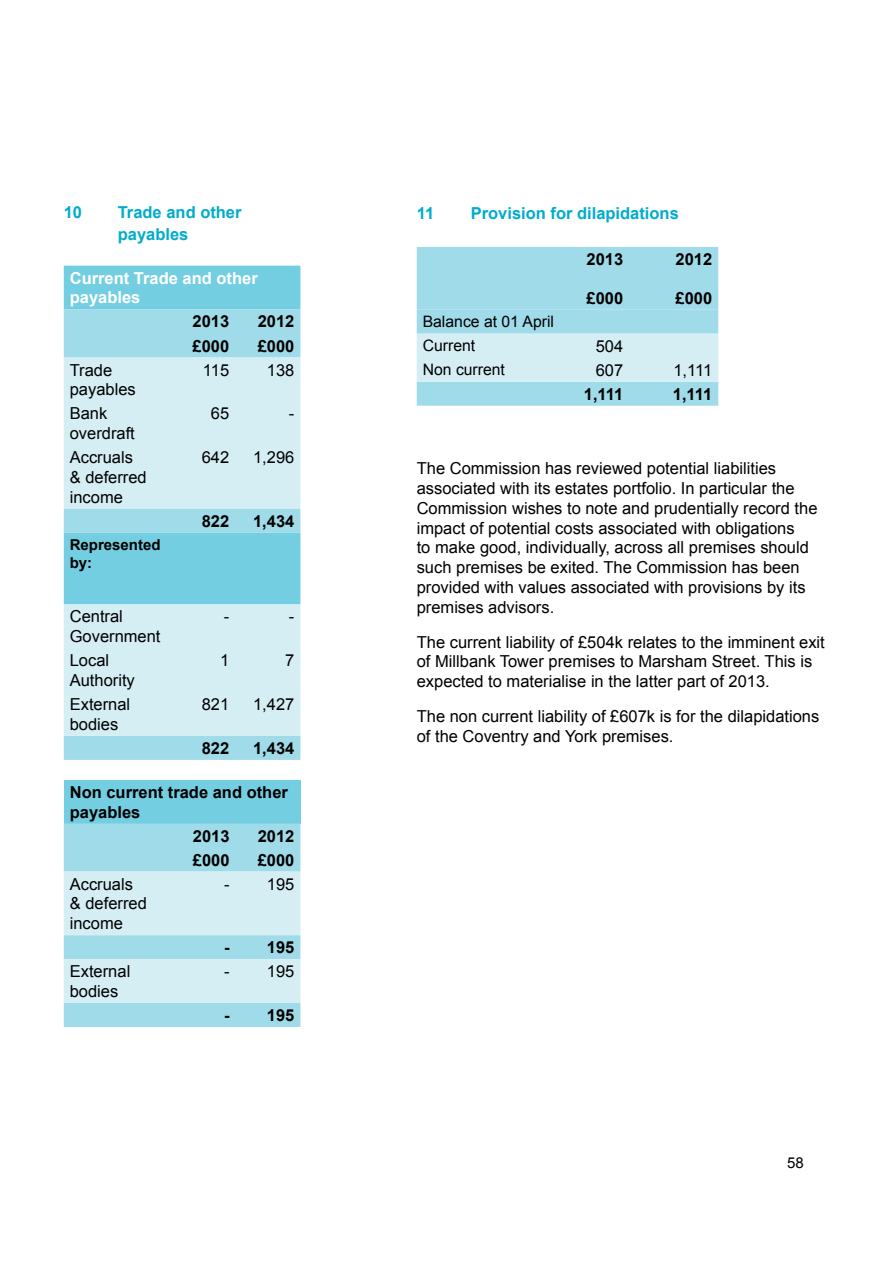
<style>
.page{position:relative;width:893px;height:1263px;background:#fff}
.page>*{position:absolute;margin:0;border:0;box-sizing:border-box;transform-origin:0 0}
.t1{font:16.5px/19.8px "Arial";color:#000}
.t2{font:700 16.5px/19.8px "Arial";color:#000}
.t3{font:700 16.5px/21.6px "Arial";color:#00accd}
.t4{font:700 16.5px/19.8px "Arial";color:#fff}
.t5{font:15.75px/24px "Arial";color:#000}
.t6{font:700 15px/18px "Arial";color:#000}
.t7{font:15px "Arial";color:#000}
</style>
<div class="page">
<svg style="left:417px;top:247px;width:301px;height:159px;background:#b0e0ec"></svg>
<div style="left:64px;top:266px;width:236px;height:43px;background:#74cee2"></div>
<div style="left:64px;top:309px;width:236px;height:451px;background:#a0dbe9"></div>
<svg style="left:64px;top:357px;width:236px;height:379px;background:#c1e7f0"></svg>
<div style="left:64px;top:509px;width:236px;height:24px;background:#a0dbe9"></div>
<div style="left:64px;top:780px;width:236px;height:43px;background:#74cee2"></div>
<div style="left:64px;top:823px;width:236px;height:204px;background:#a0dbe9"></div>
<svg style="left:64px;top:871px;width:236px;height:132px;background:#cbeaf2"></svg>
<p class="t3" style="left:64px;top:202px;width:20px">10</p>
<p class="t3" style="left:118px;top:202px;width:125px">Trade and other payables</p>
<p class="t4" style="left:70px;top:268px;width:189px">Current Trade and other payables</p>
<p class="t2" style="left:193px;top:312px;width:38px">2013</p>
<p class="t2" style="left:258px;top:312px;width:38px">2012</p>
<p class="t2" style="left:193px;top:336px;width:38px">£000</p>
<p class="t2" style="left:258px;top:336px;width:38px">£000</p>
<p class="t1" style="left:70px;top:360px;width:68px">Trade payables</p>
<p class="t1" style="left:203px;top:360px;width:28px">115</p>
<p class="t1" style="left:267px;top:360px;width:29px">138</p>
<p class="t1" style="left:70px;top:404px;width:67px">Bank overdraft</p>
<p class="t1" style="left:211px;top:404px;width:20px">65</p>
<p class="t1" style="left:289px;top:404px;width:7px">-</p>
<p class="t1" style="left:70px;top:448px;width:79px">Accruals &amp; deferred income</p>
<p class="t1" style="left:202px;top:448px;width:29px">642</p>
<p class="t1" style="left:253px;top:448px;width:43px">1,296</p>
<p class="t2" style="left:202px;top:511px;width:29px">822</p>
<p class="t2" style="left:253px;top:511px;width:43px">1,434</p>
<p class="t6" style="left:70px;top:536px;width:92px">Represented by:</p>
<p class="t1" style="left:70px;top:607px;width:92px">Central<br>Government</p>
<p class="t1" style="left:224px;top:607px;width:7px">-</p>
<p class="t1" style="left:289px;top:607px;width:7px">-</p>
<p class="t1" style="left:70px;top:651px;width:67px">Local<br>Authority</p>
<p class="t1" style="left:220px;top:651px;width:11px">1</p>
<p class="t1" style="left:285px;top:651px;width:11px">7</p>
<p class="t1" style="left:70px;top:694px;width:62px">External bodies</p>
<p class="t1" style="left:202px;top:694px;width:29px">821</p>
<p class="t1" style="left:253px;top:694px;width:43px">1,427</p>
<p class="t2" style="left:202px;top:739px;width:29px">822</p>
<p class="t2" style="left:253px;top:739px;width:43px">1,434</p>
<p class="t2" style="left:70px;top:782px;width:220px">Non current trade and other payables</p>
<p class="t2" style="left:193px;top:826px;width:38px">2013</p>
<p class="t2" style="left:258px;top:826px;width:38px">2012</p>
<p class="t2" style="left:193px;top:850px;width:38px">£000</p>
<p class="t2" style="left:258px;top:850px;width:38px">£000</p>
<p class="t1" style="left:70px;top:874px;width:79px">Accruals &amp; deferred income</p>
<p class="t1" style="left:224px;top:874px;width:72px">- 195</p>
<p class="t2" style="left:224px;top:938px;width:72px">- 195</p>
<p class="t1" style="left:70px;top:962px;width:62px">External bodies</p>
<p class="t1" style="left:224px;top:962px;width:72px">- 195</p>
<p class="t2" style="left:224px;top:1006px;width:72px">- 195</p>
<p class="t3" style="left:417px;top:203px;width:19px">11</p>
<p class="t3" style="left:471px;top:203px;width:210px">Provision for dilapidations</p>
<p class="t2" style="left:587px;top:250px;width:38px">2013</p>
<p class="t2" style="left:676px;top:250px;width:38px">2012</p>
<p class="t2" style="left:587px;top:288px;width:38px">£000</p>
<p class="t2" style="left:676px;top:288px;width:38px">£000</p>
<p class="t5" style="left:423px;top:310px;width:133px">Balance at 01 April<br>Current</p>
<p class="t1" style="left:596px;top:336px;width:29px">504</p>
<p class="t5" style="left:423px;top:358px;width:84px">Non current</p>
<p class="t1" style="left:596px;top:360px;width:29px">607</p>
<p class="t1" style="left:673px;top:360px;width:40px">1,111</p>
<p class="t2" style="left:584px;top:384px;width:41px">1,111</p>
<p class="t2" style="left:673px;top:384px;width:41px">1,111</p>
<p class="t1" style="left:417px;top:459px;width:402px">The Commission has reviewed potential liabilities associated with its estates portfolio. In particular the Commission wishes to note and prudentially record the impact of potential costs associated with obligations<br>to make good, individually, across all premises should such premises be exited. The Commission has been provided with values associated with provisions by its premises advisors.</p>
<p class="t1" style="left:417px;top:632px;width:410px">The current liability of £504k relates to the imminent exit of Millbank Tower premises to Marsham Street. This is expected to materialise in the latter part of 2013.</p>
<p class="t1" style="left:417px;top:706px;width:404px">The non current liability of £607k is for the dilapidations of the Coventry and York premises.</p>
<p class="t7" style="left:787px;top:1152px;width:18px">58</p>
</div>
